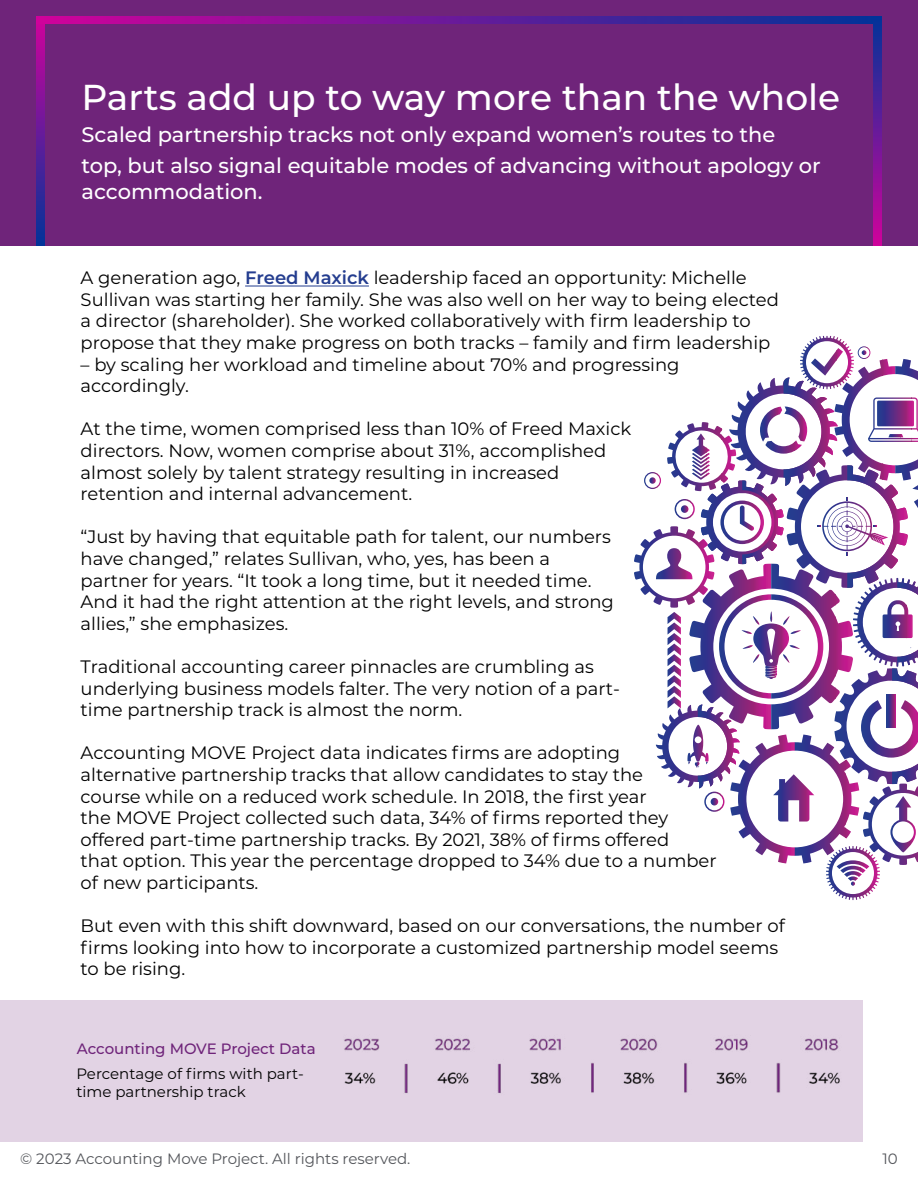
<style>
.page{position:relative;width:918px;height:1188px;background:#fff}
.page>*{position:absolute;margin:0;border:0;box-sizing:border-box;transform-origin:0 0}
.t1{font:500 36px "Montserrat";color:#fff}
.t2{font:500 21px/31.5px "Montserrat";color:#fff}
.t3{font:18px/21.6px "Montserrat";color:#000}
.t4{font:15px "Montserrat";color:#54565b}
.t5{font:15px/18px "Montserrat";color:#000}
.t6{font:500 15px "Montserrat";color:#6f247a}
.s1{font-weight:600;color:#243d8f}
</style>
<div class="page">
<div style="left:1px;top:1px;width:917px;height:245px;background:#6f247a"></div>
<svg style="left:634px;top:336px;width:284px;height:563px"></svg>
<hr style="left:245px;top:286px;width:124px;height:1px;background:#243d8f">
<div style="left:0;top:1000px;width:863px;height:141px;background:#e2d3e4"></div>
<img style="left:344px;top:1038px;width:496px;height:55px">
<svg style="left:36px;top:24px;width:8px;height:222px"></svg>
<svg style="left:36px;top:16px;width:838px;height:8px"></svg>
<svg style="left:874px;top:16px;width:7px;height:230px"></svg>
<h1 class="t1" style="left:81px;top:72px;width:760px">Parts add up to way more than the whole</h1>
<p class="t2" style="left:81px;top:118px;width:741px">Scaled partnership tracks not only expand women’s routes to the top, but also signal equitable modes of advancing without apology or</p>
<p class="t2" style="left:81px;top:175px;width:183px">accommodation.</p>
<p class="t3" style="left:81px;top:266px;width:700px">A generation ago, <span class="s1">Freed Maxick</span> leadership faced an opportunity: Michelle Sullivan was starting her family. She was also well on her way to being elected a director (shareholder). She worked collaboratively with firm leadership to propose that they make progress on both tracks – family and firm leadership</p>
<p class="t3" style="left:81px;top:353px;width:600px">– by scaling her workload and timeline about 70% and progressing accordingly.</p>
<p class="t3" style="left:81px;top:418px;width:552px">At the time, women comprised less than 10% of Freed Maxick directors. Now, women comprise about 31%, accomplished almost solely by talent strategy resulting in increased retention and internal advancement.</p>
<p class="t3" style="left:81px;top:526px;width:535px">“Just by having that equitable path for talent, our numbers have changed,” relates Sullivan, who, yes, has been a partner for years. “It took a long time, but it needed time.<br>And it had the right attention at the right levels, and strong allies,” she emphasizes.</p>
<p class="t3" style="left:81px;top:655px;width:541px">Traditional accounting career pinnacles are crumbling as underlying business models falter. The very notion of a part&shy;time partnership track is almost the norm.</p>
<p class="t3" style="left:81px;top:742px;width:638px">Accounting MOVE Project data indicates firms are adopting alternative partnership tracks that allow candidates to stay the<br>course while on a reduced work schedule. In 2018, the first year<br>the MOVE Project collected such data, 34% of firms reported they offered part-time partnership tracks. By 2021, 38% of firms offered<br>that option. This year the percentage dropped to 34% due to a number of new participants.</p>
<p class="t3" style="left:81px;top:914px;width:706px">But even with this shift downward, based on our conversations, the number of firms looking into how to incorporate a customized partnership model seems to be rising.</p>
<p class="t6" style="left:77px;top:1038px;width:240px">Accounting MOVE Project Data</p>
<p class="t5" style="left:76px;top:1064px;width:229px">Percentage of firms with part&shy;time partnership track</p>
<p class="t4" style="left:20px;top:1148px;width:392px">© 2023 Accounting Move Project. All rights reserved.</p>
<p class="t4" style="left:882px;top:1148px;width:17px">10</p>
</div>
